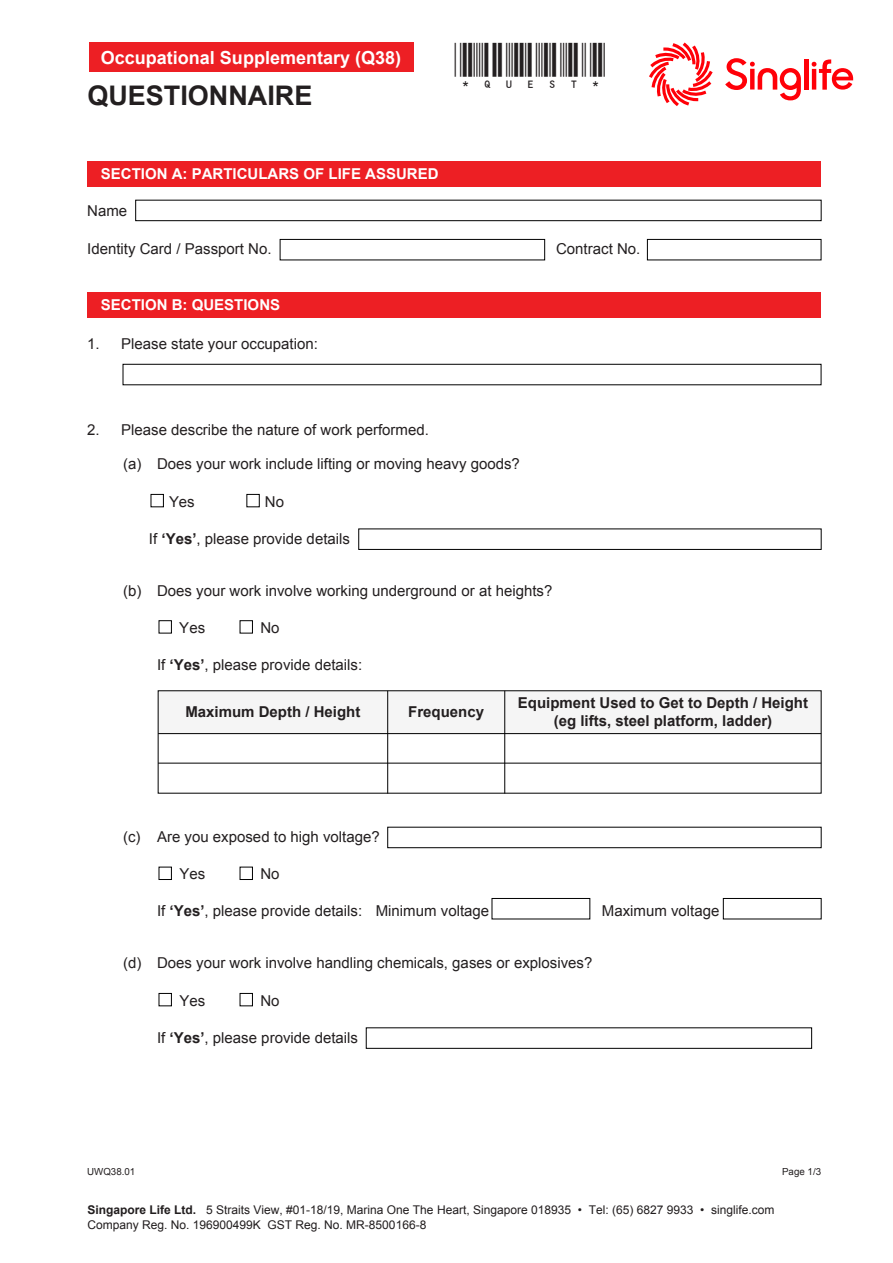
<style>
.page{position:relative;width:893px;height:1263px;background:#fff}
.page>*{position:absolute;margin:0;border:0;box-sizing:border-box;transform-origin:0 0}
.t1{font:45.15px "C39 Hr P36 Dl Tt";color:#231f20}
.t2{font:700 27px "Arial";color:#231f20}
.t3{font:700 18px "Arial";color:#fff}
.t4{font:15px "Arial";color:#231f20}
.t5{font:700 15px/18px "Arial";color:#231f20;text-align:center}
.t6{font:700 15px "Arial";color:#fff}
.t7{font:12px/15px "Arial";color:#211d1e}
.t8{font:9.75px "Arial";color:#231f20}
.s1{font-weight:700}
</style>
<div class="page">
<div style="left:123px;top:364px;width:698px;height:21px;border:1px solid #000"></div>
<div style="left:358px;top:529px;width:463px;height:21px;border:1px solid #000"></div>
<div style="left:366px;top:1028px;width:445px;height:21px;border:1px solid #000"></div>
<div style="left:387px;top:827px;width:434px;height:21px;border:1px solid #000"></div>
<div style="left:492px;top:898px;width:98px;height:21px;border:1px solid #000"></div>
<div style="left:87px;top:292px;width:734px;height:25px;background:#ed1f24"></div>
<div style="left:87px;top:161px;width:734px;height:26px;background:#ed1f24"></div>
<div style="left:135px;top:200px;width:686px;height:21px;border:1px solid #000"></div>
<div style="left:280px;top:239px;width:265px;height:21px;border:1px solid #000"></div>
<div style="left:647px;top:239px;width:174px;height:21px;border:1px solid #000"></div>
<div style="left:159px;top:621px;width:13px;height:12px;border:1px solid #000"></div>
<div style="left:240px;top:621px;width:13px;height:12px;border:1px solid #000"></div>
<div style="left:159px;top:867px;width:13px;height:13px;border:1px solid #000"></div>
<div style="left:240px;top:867px;width:13px;height:13px;border:1px solid #000"></div>
<div style="left:159px;top:993px;width:13px;height:13px;border:1px solid #000"></div>
<div style="left:240px;top:993px;width:13px;height:13px;border:1px solid #000"></div>
<div style="left:151px;top:494px;width:13px;height:13px;border:1px solid #000"></div>
<div style="left:247px;top:494px;width:12px;height:13px;border:1px solid #000"></div>
<div style="left:723px;top:898px;width:98px;height:21px;border:1px solid #000"></div>
<div style="left:158px;top:691px;width:663px;height:43px;background:#f5f5f5"></div>
<hr style="left:387px;top:691px;width:1px;height:103px;background:#000">
<hr style="left:504px;top:691px;width:1px;height:103px;background:#000">
<hr style="left:158px;top:733px;width:663px;height:1px;background:#000">
<hr style="left:158px;top:763px;width:663px;height:1px;background:#000">
<div style="left:89px;top:43px;width:325px;height:29px;background:#ed1f24"></div>
<svg style="left:649px;top:43px;width:63px;height:63px"></svg>
<div style="left:803px;top:59px;width:5px;height:31px;background:#ff0008"></div>
<svg style="left:811px;top:59px;width:42px;height:31px"></svg>
<svg style="left:725px;top:58px;width:75px;height:42px"></svg>
<p class="t3" style="left:101px;top:46px;width:302px">Occupational Supplementary (Q38)</p>
<h1 class="t1" style="left:455px;top:42px;width:153px">*QUEST*</h1>
<h2 class="t2" style="left:87px;top:77px;width:226px">QUESTIONNAIRE</h2>
<p class="t6" style="left:101px;top:164px;width:339px">SECTION A: PARTICULARS OF LIFE ASSURED</p>
<p class="t4" style="left:87px;top:201px;width:42px">Name</p>
<p class="t4" style="left:87px;top:239px;width:186px">Identity Card / Passport No.</p>
<p class="t4" style="left:556px;top:239px;width:86px">Contract No.</p>
<p class="t6" style="left:101px;top:295px;width:181px">SECTION B: QUESTIONS</p>
<p class="t4" style="left:87px;top:333px;width:232px">1. Please state your occupation:</p>
<p class="t4" style="left:87px;top:420px;width:343px">2. Please describe the nature of work performed.</p>
<p class="t4" style="left:123px;top:454px;width:398px">(a) Does your work include lifting or moving heavy goods?</p>
<p class="t4" style="left:169px;top:492px;width:27px">Yes</p>
<p class="t4" style="left:265px;top:492px;width:21px">No</p>
<p class="t4" style="left:149px;top:529px;width:202px">If <span class="s1">‘Yes’</span>, please provide details</p>
<p class="t4" style="left:123px;top:581px;width:431px">(b) Does your work involve working underground or at heights?</p>
<p class="t4" style="left:179px;top:618px;width:27px">Yes</p>
<p class="t4" style="left:260px;top:618px;width:21px">No</p>
<p class="t4" style="left:157px;top:655px;width:207px">If <span class="s1">‘Yes’</span>, please provide details:</p>
<p class="t5" style="left:185px;top:704px;width:177px">Maximum Depth / Height</p>
<p class="t5" style="left:518px;top:695px;width:292px">Equipment Used to Get to Depth / Height (eg lifts, steel platform, ladder)</p>
<p class="t5" style="left:408px;top:704px;width:77px">Frequency</p>
<p class="t4" style="left:123px;top:827px;width:258px">(c) Are you exposed to high voltage?</p>
<p class="t4" style="left:179px;top:864px;width:27px">Yes</p>
<p class="t4" style="left:260px;top:864px;width:21px">No</p>
<p class="t4" style="left:157px;top:901px;width:207px">If <span class="s1">‘Yes’</span>, please provide details:</p>
<p class="t4" style="left:376px;top:901px;width:115px">Minimum voltage</p>
<p class="t4" style="left:602px;top:901px;width:119px">Maximum voltage</p>
<p class="t4" style="left:123px;top:953px;width:471px">(d) Does your work involve handling chemicals, gases or explosives?</p>
<p class="t4" style="left:179px;top:991px;width:27px">Yes</p>
<p class="t4" style="left:260px;top:991px;width:21px">No</p>
<p class="t4" style="left:157px;top:1028px;width:202px">If <span class="s1">‘Yes’</span>, please provide details</p>
<p class="t8" style="left:87px;top:1166px;width:50px">UWQ38.01</p>
<p class="t8" style="left:782px;top:1166px;width:41px">Page 1/3</p>
<p class="t7" style="left:87px;top:1203px;width:688px"><span class="s1">Singapore Life Ltd.</span> 5 Straits View, #01-18/19, Marina One The Heart, Singapore 018935 • Tel: (65) 6827 9933 • singlife.com<br>Company Reg. No. 196900499K GST Reg. No. MR-8500166-8</p>
</div>
